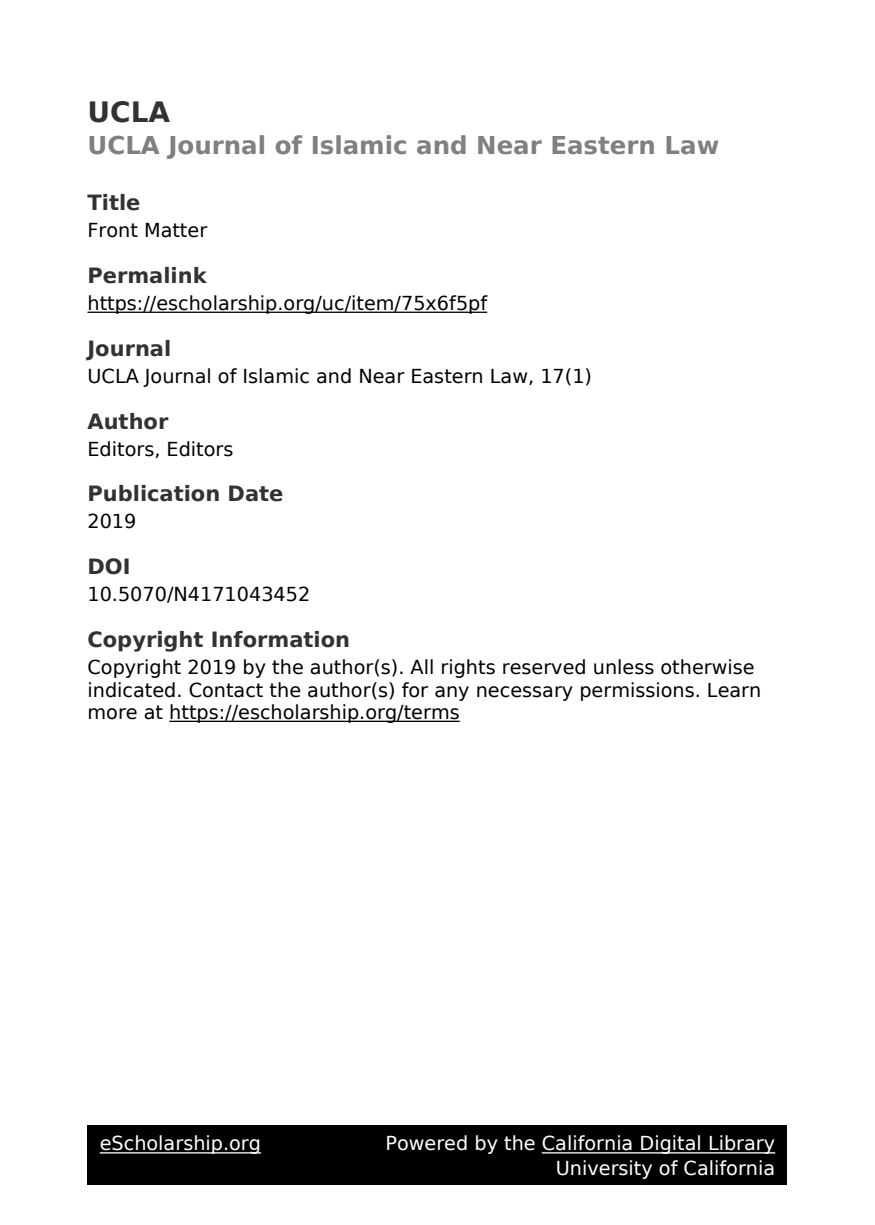
<style>
.page{position:relative;width:875px;height:1225px;background:#fff}
.page>*{position:absolute;margin:0;border:0;box-sizing:border-box;transform-origin:0 0}
.t1{font:700 28px "DejaVu Sans";color:#323232}
.t2{font:700 24.5px "DejaVu Sans";color:#808080}
.t3{font:700 21px "DejaVu Sans";color:#323232}
.t4{font:19.25px/22.4px "DejaVu Sans";color:#000}
.t5{font:19.25px/24.5px "DejaVu Sans";color:#fff;text-align:right}
</style>
<div class="page">
<hr style="left:88px;top:312px;width:399px;height:1px;background:#000">
<hr style="left:169px;top:721px;width:291px;height:1px;background:#000">
<div style="left:88px;top:1125px;width:700px;height:60px;background:#000"></div>
<hr style="left:100px;top:1152px;width:161px;height:2px;background:#fff">
<hr style="left:542px;top:1152px;width:233px;height:2px;background:#fff">
<h1 class="t1" style="left:88px;top:101px;width:84px">UCLA</h1>
<p class="t2" style="left:88px;top:136px;width:633px">UCLA Journal of Islamic and Near Eastern Law</p>
<p class="t3" style="left:88px;top:194px;width:54px">Title</p>
<p class="t4" style="left:88px;top:221px;width:121px">Front Matter</p>
<p class="t3" style="left:88px;top:267px;width:121px">Permalink</p>
<p class="t4" style="left:88px;top:294px;width:401px">https://escholarship.org/uc/item/75x6f5pf</p>
<p class="t3" style="left:88px;top:340px;width:85px">Journal</p>
<p class="t4" style="left:88px;top:367px;width:506px">UCLA Journal of Islamic and Near Eastern Law, 17(1)</p>
<p class="t3" style="left:88px;top:413px;width:82px">Author</p>
<p class="t4" style="left:88px;top:439px;width:148px">Editors, Editors</p>
<p class="t3" style="left:88px;top:485px;width:198px">Publication Date</p>
<p class="t4" style="left:88px;top:512px;width:50px">2019</p>
<p class="t3" style="left:88px;top:558px;width:45px">DOI</p>
<p class="t4" style="left:88px;top:585px;width:224px">10.5070/N4171043452</p>
<p class="t3" style="left:88px;top:631px;width:264px">Copyright Information</p>
<p class="t4" style="left:88px;top:658px;width:675px">Copyright 2019 by the author(s). All rights reserved unless otherwise indicated. Contact the author(s) for any necessary permissions. Learn more at https://escholarship.org/terms</p>
<p class="t5" style="left:100px;top:1133px;width:163px">eScholarship.org</p>
<p class="t5" style="left:385px;top:1133px;width:391px">Powered by the California Digital Library<br>University of California</p>
</div>
